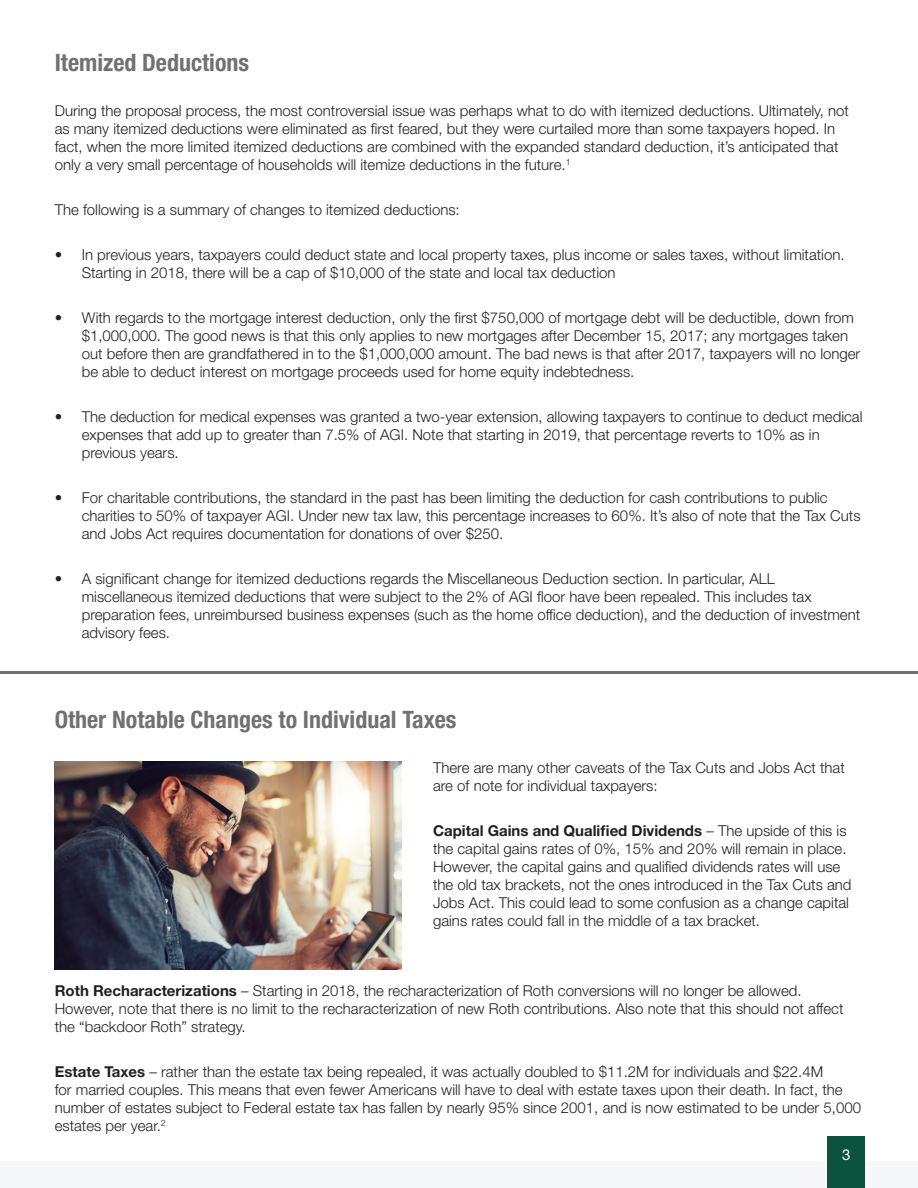
<style>
.page{position:relative;width:918px;height:1188px;background:#fff}
.page>*{position:absolute;margin:0;border:0;box-sizing:border-box;transform-origin:0 0}
.t1{font:700 condensed 24px "Helvetica Neue LT Std";color:#707271}
.t2{font:300 15px/18px "Helvetica Neue LT Std";color:#231f20}
.t3{font:15px "Helvetica Neue LT Std";color:#fff}
.s1{font-weight:700}
</style>
<div class="page">
<div style="left:0;top:1161px;width:918px;height:27px;background:#f5f7f9"></div>
<div style="left:827px;top:1136px;width:37px;height:52px;background:#0b533c"></div>
<hr style="left:0;top:671px;width:918px;height:3px;background:#707271">
<img style="left:55px;top:761px;width:347px;height:209px">
<p class="t1" style="left:55px;top:48px;width:196px">Itemized Deductions</p>
<p class="t2" style="left:55px;top:101px;width:796px">During the proposal process, the most controversial issue was perhaps what to do with itemized deductions. Ultimately, not as many itemized deductions were eliminated as first feared, but they were curtailed more than some taxpayers hoped. In fact, when the more limited itemized deductions are combined with the expanded standard deduction, it’s anticipated that only a very small percentage of households will itemize deductions in the future.<sup>1</sup></p>
<p class="t2" style="left:55px;top:200px;width:407px">The following is a summary of changes to itemized deductions:</p>
<p class="t2" style="left:82px;top:245px;width:764px;text-indent:-27px">• In previous years, taxpayers could deduct state and local property taxes, plus income or sales taxes, without limitation.<br>Starting in 2018, there will be a cap of $10,000 of the state and local tax deduction</p>
<p class="t2" style="left:82px;top:308px;width:780px;text-indent:-27px">• With regards to the mortgage interest deduction, only the first $750,000 of mortgage debt will be deductible, down from $1,000,000. The good news is that this only applies to new mortgages after December 15, 2017; any mortgages taken out before then are grandfathered in to the $1,000,000 amount. The bad news is that after 2017, taxpayers will no longer be able to deduct interest on mortgage proceeds used for home equity indebtedness.</p>
<p class="t2" style="left:82px;top:407px;width:782px;text-indent:-27px">• The deduction for medical expenses was granted a two-year extension, allowing taxpayers to continue to deduct medical expenses that add up to greater than 7.5% of AGI. Note that starting in 2019, that percentage reverts to 10% as in previous years.</p>
<p class="t2" style="left:82px;top:488px;width:780px;text-indent:-27px">• For charitable contributions, the standard in the past has been limiting the deduction for cash contributions to public charities to 50% of taxpayer AGI. Under new tax law, this percentage increases to 60%. It’s also of note that the Tax Cuts and Jobs Act requires documentation for donations of over $250.</p>
<p class="t2" style="left:82px;top:569px;width:780px;text-indent:-27px">• A significant change for itemized deductions regards the Miscellaneous Deduction section. In particular, ALL miscellaneous itemized deductions that were subject to the 2% of AGI floor have been repealed. This includes tax preparation fees, unreimbursed business expenses (such as the home office deduction), and the deduction of investment advisory fees.</p>
<p class="t1" style="left:55px;top:705px;width:403px">Other Notable Changes to Individual Taxes</p>
<p class="t2" style="left:433px;top:759px;width:413px">There are many other caveats of the Tax Cuts and Jobs Act that are of note for individual taxpayers:</p>
<p class="t2" style="left:433px;top:822px;width:420px"><span class="s1">Capital Gains and Qualified Dividends</span> – The upside of this is the capital gains rates of 0%, 15% and 20% will remain in place.<br>However, the capital gains and qualified dividends rates will use the old tax brackets, not the ones introduced in the Tax Cuts and Jobs Act. This could lead to some confusion as a change capital gains rates could fall in the middle of a tax bracket.</p>
<p class="t2" style="left:55px;top:982px;width:790px"><span class="s1">Roth Recharacterizations</span> – Starting in 2018, the recharacterization of Roth conversions will no longer be allowed.<br>However, note that there is no limit to the recharacterization of new Roth contributions. Also note that this should not affect the “backdoor Roth” strategy.</p>
<p class="t2" style="left:55px;top:1063px;width:808px"><span class="s1">Estate Taxes</span> – rather than the estate tax being repealed, it was actually doubled to $11.2M for individuals and $22.4M<br>for married couples. This means that even fewer Americans will have to deal with estate taxes upon their death. In fact, the number of estates subject to Federal estate tax has fallen by nearly 95% since 2001, and is now estimated to be under 5,000 estates per year.<sup>2</sup></p>
<p class="t3" style="left:842px;top:1146px;width:10px">3</p>
</div>
